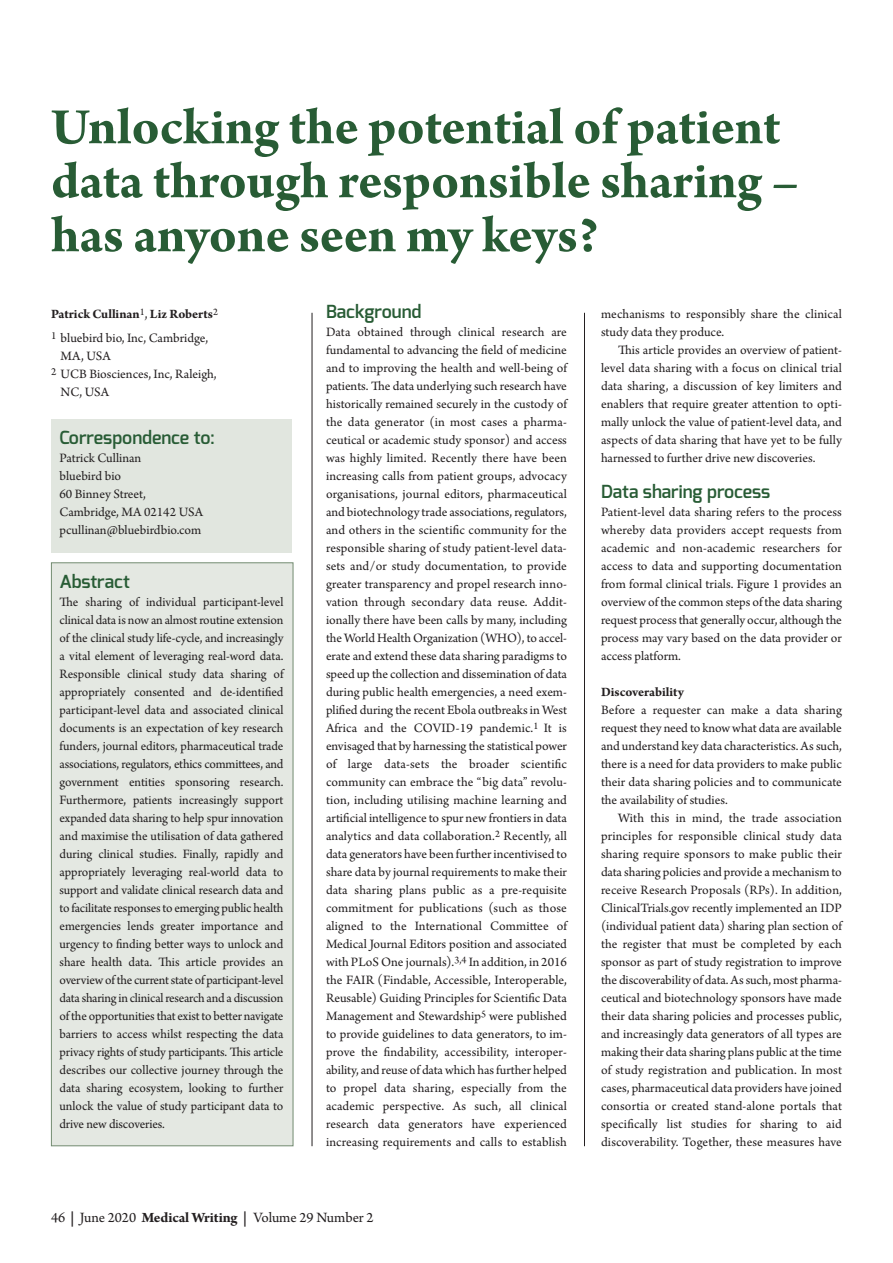
<style>
.page{position:relative;width:893px;height:1263px;background:#fff}
.page>*{position:absolute;margin:0;border:0;box-sizing:border-box;transform-origin:0 0}
.t1{font:700 54px/54px "Arno Pro";letter-spacing:-.005em;color:#285c35}
.t2{font:600 18px "Exo";color:#285c35}
.t3{font:15px "Arno Pro";letter-spacing:-.005em;color:#231f20}
.t4{font:13.5px/18px "Arno Pro";color:#231f20;text-align:justify}
.t5{font:700 13.5px "Arno Pro";color:#231f20}
.s1{font-weight:700}
</style>
<div class="page">
<div style="left:52px;top:563px;width:241px;height:582px;background:#e1e6df"></div>
<div style="left:51px;top:562px;width:242px;height:584px;border:1px solid #728b70"></div>
<div style="left:51px;top:419px;width:241px;height:133px;background:#e1e6df"></div>
<hr style="left:584px;top:313px;width:1px;height:833px;background:#231f20">
<hr style="left:312px;top:313px;width:1px;height:833px;background:#231f20">
<h1 class="t1" style="left:51px;top:105px;width:749px">Unlocking the potential of patient data through responsible sharing – has anyone seen my keys?</h1>
<p class="t4" style="left:51px;top:303px;width:169px;line-height:24px"><span class="s1">Patrick Cullinan</span><sup>1</sup>, <span class="s1">Liz Roberts</span><sup>2<br></sup><sup>1</sup> bluebird bio, Inc, Cambridge,</p>
<p class="t4" style="left:61px;top:348px;width:52px">MA, USA</p>
<p class="t4" style="left:51px;top:366px;width:167px"><sup>2</sup> UCB Biosciences, Inc, Raleigh,</p>
<p class="t4" style="left:61px;top:384px;width:50px">NC, USA</p>
<h2 class="t2" style="left:60px;top:430px;width:157px">Correspondence to:</h2>
<p class="t4" style="left:60px;top:450px;width:145px;text-align:left">Patrick Cullinan<br>bluebird bio<br>60 Binney Street,<br>Cambridge, MA 02142 USA pcullinan@bluebirdbio.com</p>
<h2 class="t2" style="left:60px;top:574px;width:72px">Abstract</h2>
<p class="t4" style="left:60px;top:594px;width:225px">The sharing of individual participant-level clinical data is now an almost routine extension of the clinical study life-cycle, and increasingly a vital element of leveraging real-word data.<br>Responsible clinical study data sharing of appropriately consented and de-identified participant-level data and associated clinical documents is an expectation of key research funders, journal editors, pharmaceutical trade associations, regulators, ethics committees, and government entities sponsoring research.<br>Furthermore, patients increasingly support expanded data sharing to help spur innovation and maximise the utilisation of data gathered during clinical studies. Finally, rapidly and appropriately leveraging real-world data to support and validate clinical research data and to facilitate responsesto emerging public health emergencies lends greater importance and urgency to finding better ways to unlock and share health data. This article provides an overviewofthe currentstate of participant-level data sharing in clinicalresearch and a discussion ofthe opportunitiesthat existto better navigate barriers to access whilst respecting the data privacy rights of study participants. This article describes our collective journey through the data sharing ecosystem, looking to further unlock the value of study participant data to drive new discoveries.</p>
<h2 class="t2" style="left:326px;top:304px;width:97px">Background</h2>
<p class="t4" style="left:326px;top:324px;width:242px">Data obtained through clinical research are fundamental to advancing the field of medicine and to improving the health and well-being of patients. The data underlying such research have historically remained securely in the custody of the data generator (in most cases a pharma&shy;ceutical or academic study sponsor) and access was highly limited. Recently there have been increasing calls from patient groups, advocacy organisations, journal editors, pharmaceutical and biotechnology trade associations, regulators, and others in the scientific community for the responsible sharing of study patient-level data&shy;sets and/or study documentation, to provide greater transparency and propel research inno&shy;vation through secondary data reuse. Addit&shy;ionally there have been calls by many, including the World Health Organization (WHO), to accel&shy;erate and extend these data sharing paradigms to speed up the collection and dissemination of data during public health emergencies, a need exem&shy;plified during the recent Ebola outbreaks in West Africa and the COVID-19 pandemic.<sup>1</sup> It is envisaged that by harnessing the statistical power of large data-sets the broader scientific community can embrace the “big data” revolu&shy;tion, including utilising machine learning and artificial intelligence to spur new frontiers in data analytics and data collaboration.<sup>2</sup> Recently, all data generators have been further incentivised to share data by journal requirements to make their data sharing plans public as a pre-requisite commitment for publications (such as those aligned to the International Committee of Medical Journal Editors position and associated with PLoS One journals).<sup>3,4</sup> In addition, in 2016 the FAIR (Findable, Accessible, Interoperable, Reusable) Guiding Principles for Scientific Data Management and Stewardship<sup>5</sup> were published to provide guidelines to data generators, to im&shy;prove the findability, accessibility, interoper&shy;ability, and reuse of data which has further helped to propel data sharing, especially from the academic perspective. As such, all clinical research data generators have experienced increasing requirements and calls to establish</p>
<p class="t3" style="left:51px;top:1212px;width:324px">46 <span class="s1">|</span> June 2020 <span class="s1">Medical Writing |</span> Volume 29 Number 2</p>
<p class="t4" style="left:601px;top:306px;width:242px">mechanisms to responsibly share the clinical study data they produce.</p>
<p class="t4" style="left:601px;top:342px;width:242px;text-indent:17px">This article provides an overview of patient&shy;level data sharing with a focus on clinical trial data sharing, a discussion of key limiters and enablers that require greater attention to opti&shy;mally unlock the value of patient-level data, and aspects of data sharing that have yet to be fully harnessed to further drive new discoveries.</p>
<h2 class="t2" style="left:601px;top:484px;width:171px">Data sharing process</h2>
<p class="t4" style="left:601px;top:504px;width:242px">Patient-level data sharing refers to the process whereby data providers accept requests from academic and non-academic researchers for access to data and supporting documentation from formal clinical trials. Figure 1 provides an overview of the common steps of the data sharing request process that generally occur, although the process may vary based on the data provider or access platform.</p>
<p class="t5" style="left:601px;top:687px;width:84px">Discoverability</p>
<p class="t4" style="left:601px;top:702px;width:242px">Before a requester can make a data sharing request they need to know what data are available and understand key data characteristics. As such, there is a need for data providers to make public their data sharing policies and to communicate the availability of studies.</p>
<p class="t4" style="left:601px;top:810px;width:242px;text-indent:17px">With this in mind, the trade association principles for responsible clinical study data sharing require sponsors to make public their data sharing policies and provide a mechanism to receive Research Proposals (RPs). In addition, ClinicalTrials.gov recently implemented an IDP (individual patient data) sharing plan section of the register that must be completed by each sponsor as part of study registration to improve the discoverability of data. As such, most pharma&shy;ceutical and biotechnology sponsors have made their data sharing policies and processes public, and increasingly data generators of all types are making their data sharing plans public at the time of study registration and publication. In most cases, pharmaceutical data providers have joined consortia or created stand-alone portals that specifically list studies for sharing to aid discoverability. Together, these measures have</p>
</div>
